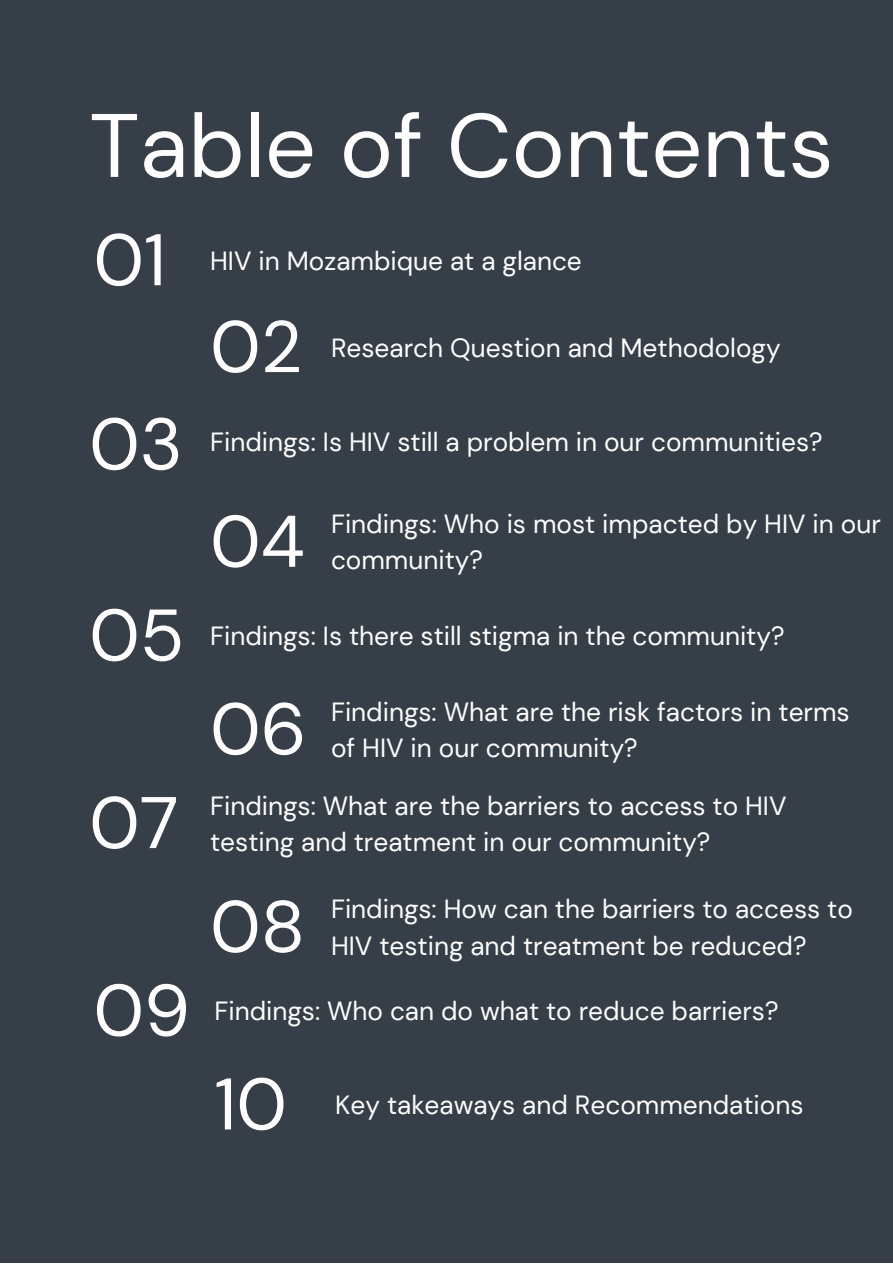
<style>
.page{position:relative;width:893px;height:1264px;background:#fff}
.page>*{position:absolute;margin:0;border:0;box-sizing:border-box;transform-origin:0 0}
.t1{font:89.85px "DM Sans";color:#fdfdfd}
.t2{font:72.9px "DM Sans";color:#fdfdfd}
.t3{font:26.25px "DM Sans";color:#fdfdfd}
</style>
<div class="page">
<div style="left:0;top:0;width:892px;height:1262px;background:#363e47"></div>
<p class="t1" style="left:89px;top:88px;width:745px">Table of Contents</p>
<p class="t2" style="left:93px;top:213px;width:74px">01</p>
<p class="t2" style="left:89px;top:397px;width:95px">03</p>
<p class="t2" style="left:89px;top:588px;width:97px">05</p>
<p class="t2" style="left:89px;top:775px;width:91px">07</p>
<p class="t2" style="left:93px;top:963px;width:98px">09</p>
<p class="t3" style="left:210px;top:244px;width:373px">HIV in Mozambique at a glance</p>
<p class="t2" style="left:210px;top:300px;width:94px">02</p>
<p class="t3" style="left:331px;top:331px;width:451px">Research Question and Methodology</p>
<p class="t3" style="left:210px;top:425px;width:614px">Findings: Is HIV still a problem in our communities?</p>
<p class="t2" style="left:210px;top:494px;width:96px">04</p>
<p class="t3" style="left:331px;top:507px;width:551px">Findings: Who is most impacted by HIV in our</p>
<p class="t3" style="left:331px;top:543px;width:153px">community?</p>
<p class="t3" style="left:210px;top:619px;width:576px">Findings: Is there still stigma in the community?</p>
<p class="t2" style="left:210px;top:682px;width:98px">06</p>
<p class="t3" style="left:331px;top:694px;width:520px">Findings: What are the risk factors in terms</p>
<p class="t3" style="left:331px;top:730px;width:308px">of HIV in our community?</p>
<p class="t3" style="left:210px;top:788px;width:578px">Findings: What are the barriers to access to HIV</p>
<p class="t3" style="left:210px;top:824px;width:502px">testing and treatment in our community?</p>
<p class="t2" style="left:210px;top:879px;width:96px">08</p>
<p class="t3" style="left:331px;top:892px;width:523px">Findings: How can the barriers to access to</p>
<p class="t3" style="left:331px;top:928px;width:477px">HIV testing and treatment be reduced?</p>
<p class="t3" style="left:214px;top:994px;width:565px">Findings: Who can do what to reduce barriers?</p>
<p class="t2" style="left:214px;top:1057px;width:74px">10</p>
<p class="t3" style="left:335px;top:1087px;width:469px">Key takeaways and Recommendations</p>
</div>
